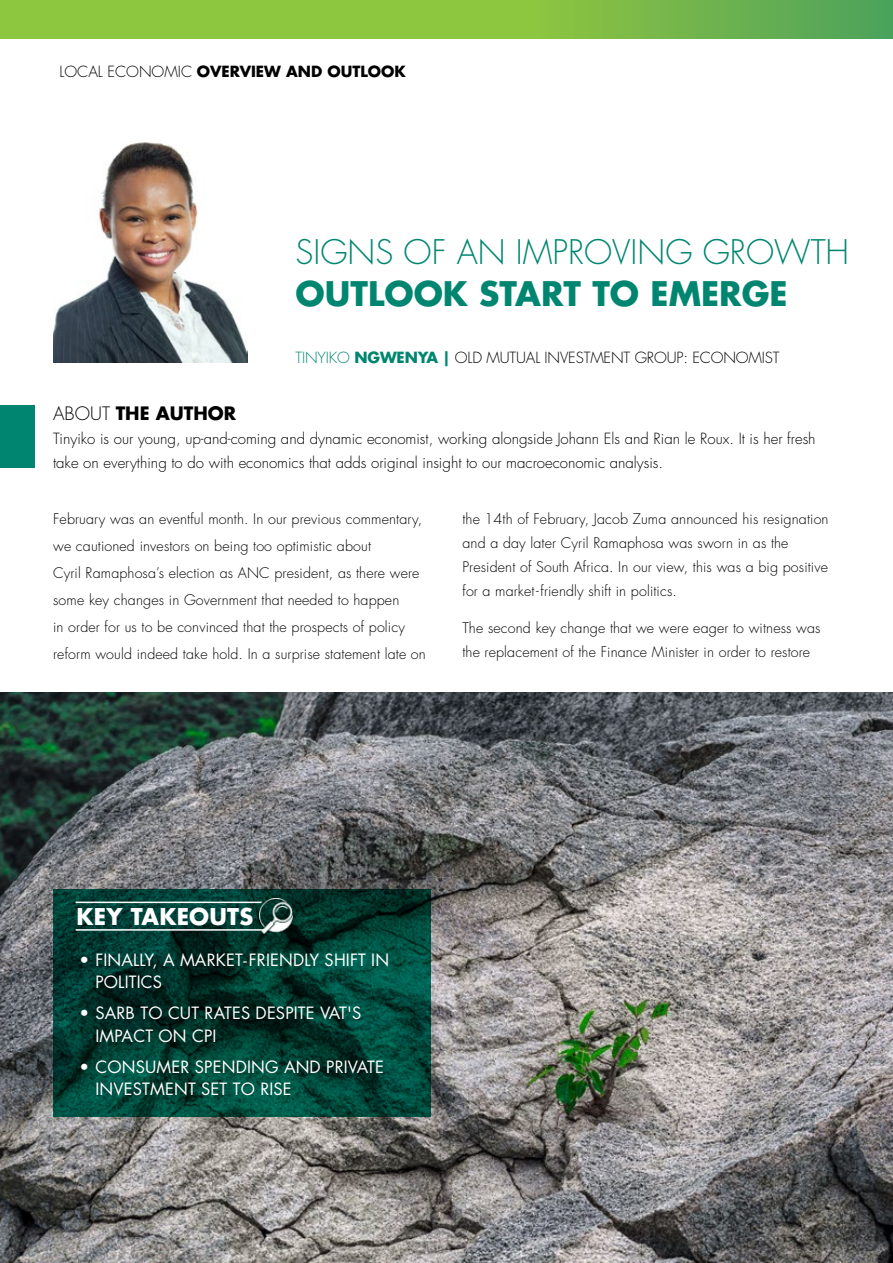
<style>
.page{position:relative;width:893px;height:1263px;background:#fff}
.page>*{position:absolute;margin:0;border:0;box-sizing:border-box;transform-origin:0 0}
.t1{font:300 33px "Futura Std";color:#008670}
.t2{font:700 33px "Futura Std";color:#008670}
.t3{font:700 22.5px "Futura Std";letter-spacing:.01em;color:#fff}
.t4{font:700 18px "Futura Std";color:#000}
.t5{font:16.5px/22.5px "Futura Std";letter-spacing:.01em;color:#fff}
.t6{font:300 15px/24px "Futura Std";color:#000}
.t7{font:700 15px "Futura Std";color:#000}
.t8{font:300 14.25px/27px "Futura Std";letter-spacing:.01em;color:#000}
.s1{font-weight:300}
.s2{color:#008670}
.s3{font-weight:700;color:#008670}
</style>
<div class="page">
<svg style="left:0;top:0;width:893px;height:38px;background:#80be45"></svg>
<img style="left:0;top:692px;width:893px;height:571px">
<div style="left:0;top:406px;width:35px;height:62px;background:#008670"></div>
<img style="left:53px;top:142px;width:195px;height:220px">
<svg style="left:53px;top:889px;width:377px;height:227px;background:#003d32"></svg>
<svg style="left:76px;top:901px;width:183px;height:2px"></svg>
<svg style="left:76px;top:929px;width:183px;height:2px"></svg>
<img style="left:259px;top:898px;width:33px;height:35px">
<p class="t7" style="left:60px;top:61px;width:348px"><span class="s1">LOCAL ECONOMIC</span> OVERVIEW AND OUTLOOK</p>
<h1 class="t1" style="left:296px;top:232px;width:555px">SIGNS OF AN IMPROVING GROWTH</h1>
<h1 class="t2" style="left:296px;top:272px;width:494px">OUTLOOK START TO EMERGE</h1>
<p class="t6" style="left:296px;top:345px;width:486px"><span class="s2">TINYIKO</span> <span class="s3">NGWENYA |</span> OLD MUTUAL INVESTMENT GROUP: ECONOMIST</p>
<p class="t4" style="left:53px;top:401px;width:185px"><span class="s1">ABOUT</span> THE AUTHOR</p>
<p class="t6" style="left:53px;top:427px;width:764px">Tinyiko is our young, up-and-coming and dynamic economist, working alongside Johann Els and Rian le Roux. It is her fresh take on everything to do with economics that adds original insight to our macroeconomic analysis.</p>
<p class="t8" style="left:53px;top:506px;width:374px">February was an eventful month. In our previous commentary, we cautioned investors on being too optimistic about<br>Cyril Ramaphosa’s election as ANC president, as there were some key changes in Government that needed to happen<br>in order for us to be convinced that the prospects of policy reform would indeed take hold. In a surprise statement late on</p>
<p class="t8" style="left:462px;top:507px;width:368px;line-height:24px">the 14th of February, Jacob Zuma announced his resignation and a day later Cyril Ramaphosa was sworn in as the President of South Africa. In our view, this was a big positive for a market-friendly shift in politics.</p>
<p class="t8" style="left:462px;top:616px;width:360px;line-height:24px">The second key change that we were eager to witness was the replacement of the Finance Minister in order to restore</p>
<h2 class="t3" style="left:77px;top:902px;width:178px">KEY TAKEOUTS</h2>
<p class="t5" style="left:95px;top:948px;width:295px;text-indent:-16px">• FINALLY, A MARKET-FRIENDLY SHIFT IN<br>POLITICS</p>
<p class="t5" style="left:95px;top:1002px;width:267px;text-indent:-16px">• SARB TO CUT RATES DESPITE VAT'S<br>IMPACT ON CPI</p>
<p class="t5" style="left:95px;top:1055px;width:290px;text-indent:-16px">• CONSUMER SPENDING AND PRIVATE<br>INVESTMENT SET TO RISE</p>
</div>
